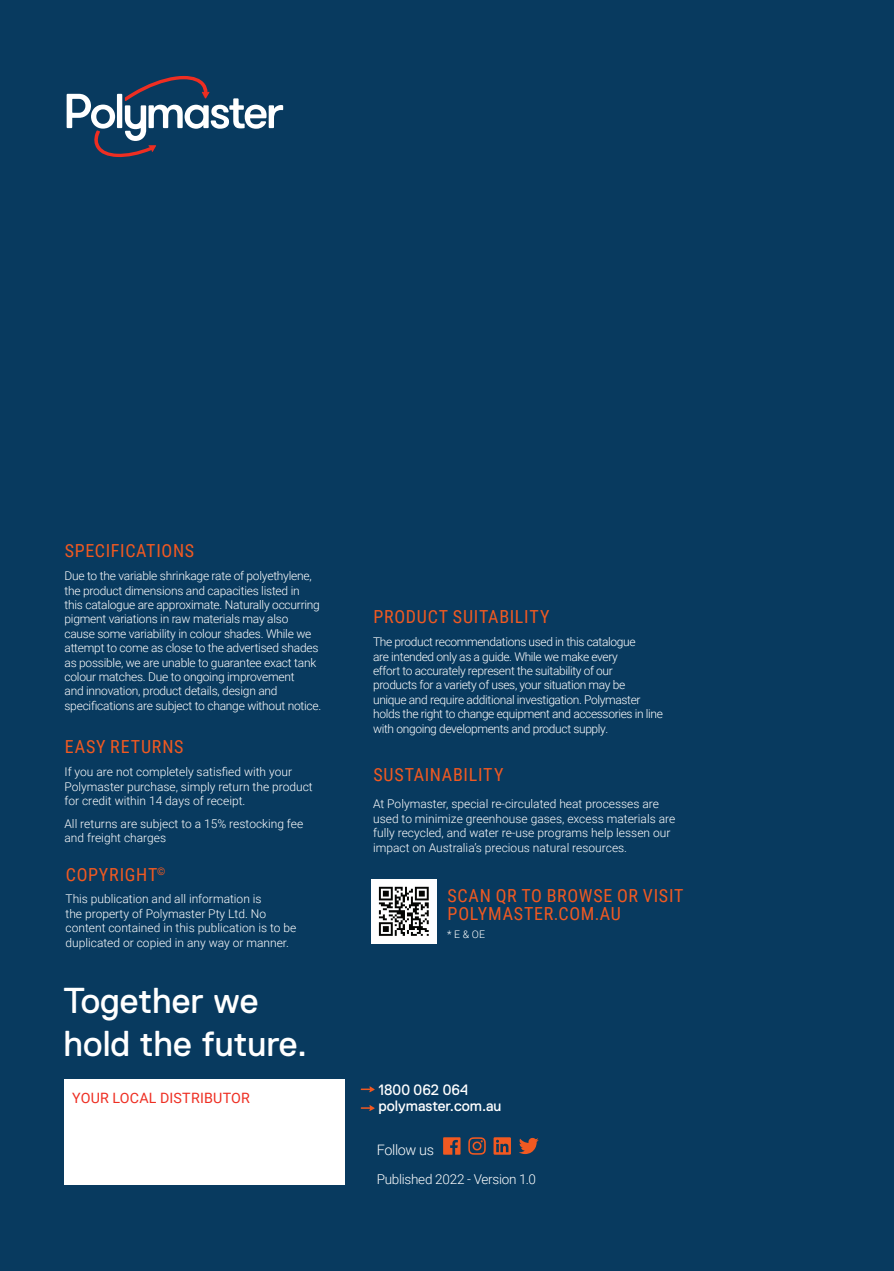
<style>
.page{position:relative;width:894px;height:1271px;background:#fff}
.page>*{position:absolute;margin:0;border:0;box-sizing:border-box;transform-origin:0 0}
.t1{font:36px/43.2px "Replica";color:#fff}
.Name{font:18px "Roboto Condensed";letter-spacing:.04em;color:#f15921}
.Body_Copy_8pt{font:18px "Roboto Condensed";letter-spacing:.045em;color:#f15921}
.t2{font:15px/16.5px "Replica";color:#fff}
.t3{font:300 14.4px "Roboto";letter-spacing:-.025em;color:#fff}
.t4{font:14.25px "Roboto";letter-spacing:.015em;color:#ee2e22}
.t5{font:300 13.5px "Roboto";letter-spacing:-.02em;color:#fff}
.Body_Copy_8pt-2{font:300 12px/14.4px "Roboto";letter-spacing:-.02em;color:#fff}
.Body_Copy_8pt-3{font:300 12px/14.4px "Roboto";color:#fff}
.Body_8_Pt_Bullets{font:300 10.5px "Roboto";color:#fff}
</style>
<div class="page">
<div style="left:0;top:0;width:893px;height:1271px;background:#083a5f"></div>
<svg style="left:67px;top:76px;width:216px;height:81px"></svg>
<div style="left:64px;top:1080px;width:281px;height:105px;background:#fff"></div>
<svg style="left:361px;top:1086px;width:13px;height:6px"></svg>
<svg style="left:361px;top:1105px;width:13px;height:6px"></svg>
<img style="left:372px;top:879px;width:64px;height:64px">
<svg style="left:443px;top:1137px;width:95px;height:18px"></svg>
<p class="Name" style="left:65px;top:538px;width:131px">SPECIFICATIONS</p>
<p class="Body_Copy_8pt-2" style="left:64px;top:568px;width:258px">Due to the variable shrinkage rate of polyethylene, the product dimensions and capacities listed in<br>this catalogue are approximate. Naturally occurring pigment variations in raw materials may also cause some variability in colour shades. While we attempt to come as close to the advertised shades as possible, we are unable to guarantee exact tank colour matches. Due to ongoing improvement<br>and innovation, product details, design and specifications are subject to change without notice.</p>
<p class="Body_Copy_8pt" style="left:65px;top:734px;width:120px">EASY RETURNS</p>
<p class="Body_Copy_8pt-3" style="left:64px;top:764px;width:250px">If you are not completely satisfied with your<br>Polymaster purchase, simply return the product for credit within 14 days of receipt.</p>
<p class="Body_Copy_8pt-3" style="left:64px;top:816px;width:240px">All returns are subject to a 15% restocking fee and freight charges</p>
<p class="Name" style="left:66px;top:861px;width:101px">COPYRIGHT<sup>©</sup></p>
<p class="Body_Copy_8pt-3" style="left:66px;top:891px;width:232px">This publication and all information is<br>the property of Polymaster Pty Ltd. No content contained in this publication is to be duplicated or copied in any way or manner.</p>
<p class="t1" style="left:63px;top:979px;width:245px">Together we hold the future.</p>
<p class="Name" style="left:373px;top:604px;width:178px">PRODUCT SUITABILITY</p>
<p class="Body_Copy_8pt-2" style="left:373px;top:634px;width:291px">The product recommendations used in this catalogue<br>are intended only as a guide. While we make every<br>effort to accurately represent the suitability of our<br>products for a variety of uses, your situation may be<br>unique and require additional investigation. Polymaster holds the right to change equipment and accessories in line with ongoing developments and product supply.</p>
<p class="Body_Copy_8pt" style="left:373px;top:762px;width:131px">SUSTAINABILITY</p>
<p class="Body_Copy_8pt-3" style="left:373px;top:796px;width:304px">At Polymaster, special re-circulated heat processes are used to minimize greenhouse gases, excess materials are fully recycled, and water re-use programs help lessen our impact on Australia’s precious natural resources.</p>
<p class="Name" style="left:447px;top:883px;width:237px">SCAN QR TO BROWSE OR VISIT</p>
<p class="Name" style="left:447px;top:901px;width:175px">POLYMASTER.COM.AU</p>
<p class="Body_8_Pt_Bullets" style="left:447px;top:927px;width:39px">* E &amp; OE</p>
<p class="t4" style="left:72px;top:1088px;width:179px">YOUR LOCAL DISTRIBUTOR</p>
<p class="t2" style="left:378px;top:1081px;width:125px">1800 062 064 polymaster.com.au</p>
<p class="t3" style="left:376px;top:1139px;width:59px">Follow us</p>
<p class="t5" style="left:376px;top:1169px;width:161px">Published 2022 - Version 1.0</p>
</div>
